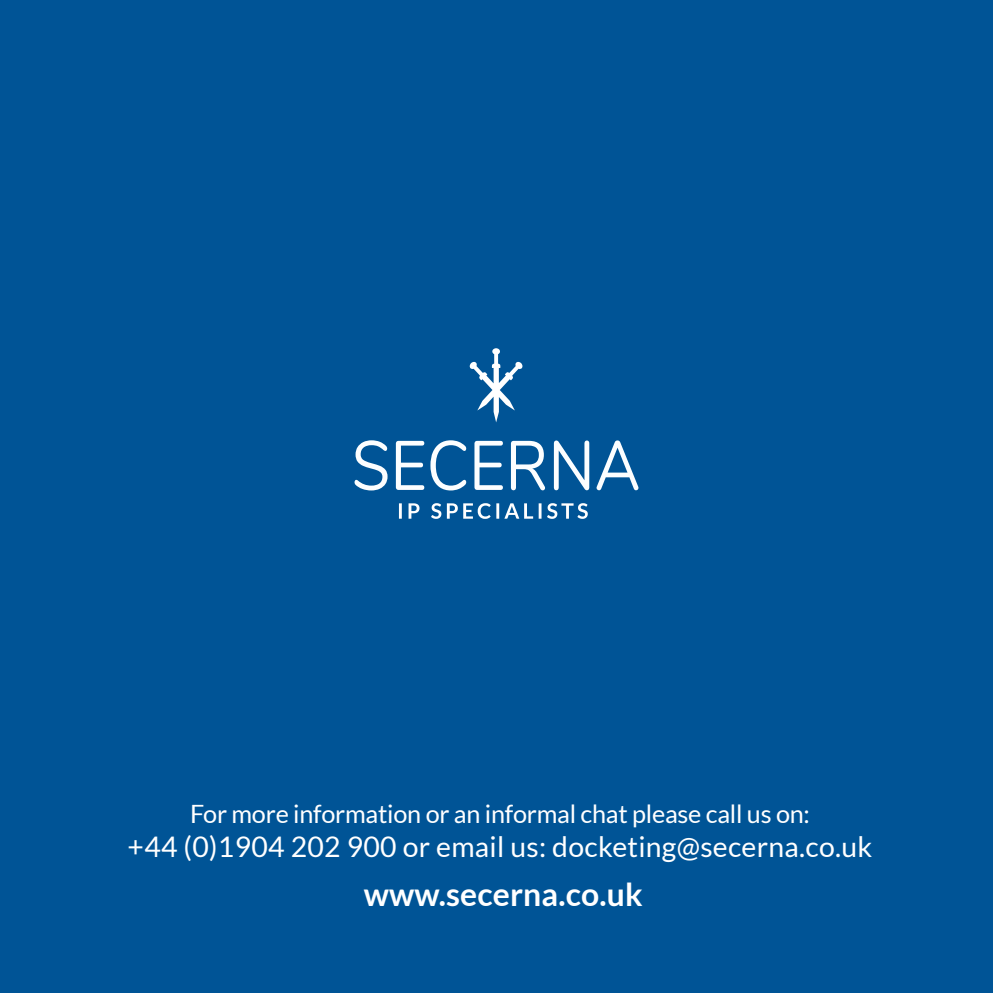
<style>
.page{position:relative;width:993px;height:993px;background:#fff}
.page>*{position:absolute;margin:0;border:0;box-sizing:border-box;transform-origin:0 0}
.t1{font:700 31.85px "Lato";letter-spacing:.005em;color:#fff}
.t2{font:28.35px "Lato";letter-spacing:.01em;color:#fff}
.t3{font:25.2px "Lato";letter-spacing:-.01em;color:#fff}
</style>
<div class="page">
<div style="left:0;top:0;width:992px;height:992px;background:#005496"></div>
<svg style="left:469px;top:348px;width:53px;height:74px"></svg>
<svg style="left:354px;top:440px;width:284px;height:50px"></svg>
<svg style="left:399px;top:503px;width:188px;height:15px"></svg>
<p class="t3" style="left:190px;top:799px;width:621px">For more information or an informal chat please call us on:</p>
<p class="t2" style="left:128px;top:830px;width:746px">+44 (0)1904 202 900 or email us: docketing@secerna.co.uk</p>
<p class="t1" style="left:363px;top:875px;width:280px">www.secerna.co.uk</p>
</div>
